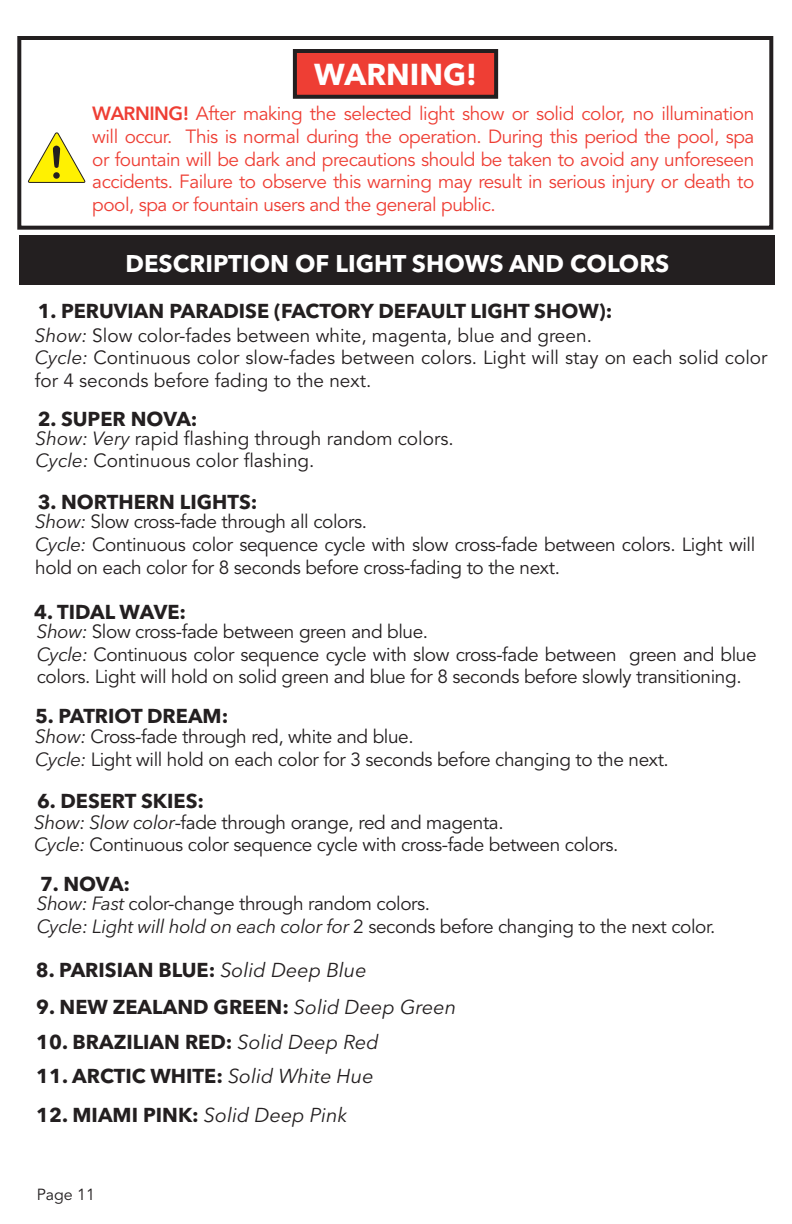
<style>
.page{position:relative;width:792px;height:1224px;background:#fff}
.page>*{position:absolute;margin:0;border:0;box-sizing:border-box;transform-origin:0 0}
.t1{font:700 30px "Avenir Next LT Pro";color:#fff}
.t2{font:700 24px "Avenir Next LT Pro";color:#fff}
.t3{font:700 20px "Avenir Next LT Pro";color:#231f20}
.t4{font:19px/22.8px "Avenir";letter-spacing:-.02em;color:#231f20}
.t5{font:19px/22.8px "Avenir";letter-spacing:-.025em;color:#ee3e34;text-align:justify}
.t6{font:19px/22.8px "Avenir";color:#231f20}
.t7{font:16px "Avenir";color:#231f20}
.s1{font-family:"Avenir Next LT Pro";font-weight:600}
.s2{font-family:"Avenir Next LT Pro";font-style:italic}
.s3{font-weight:400;font-style:italic}
</style>
<div class="page">
<div style="left:17px;top:36px;width:756px;height:194px;border:4px solid #231f20"></div>
<div style="left:19px;top:235px;width:756px;height:50px;background:#231f20"></div>
<div style="left:295px;top:51px;width:201px;height:46px;background:#ee3e34"></div>
<div style="left:293px;top:49px;width:205px;height:50px;border:4px solid #231f20"></div>
<svg style="left:28px;top:133px;width:57px;height:50px"></svg>
<p class="t1" style="left:314px;top:56px;width:164px">WARNING!</p>
<p class="t5" style="left:92px;top:103px;width:664px"><span class="s1">WARNING!</span> After making the selected light show or solid color, no illumination will occur. This is normal during the operation. During this period the pool, spa or fountain will be dark and precautions should be taken to avoid any unforeseen accidents. Failure to observe this warning may result in serious injury or death to pool, spa or fountain users and the general public.</p>
<p class="t2" style="left:125px;top:249px;width:546px">DESCRIPTION OF LIGHT SHOWS AND COLORS</p>
<p class="t3" style="left:38px;top:299px;width:576px">1. PERUVIAN PARADISE (FACTORY DEFAULT LIGHT SHOW):</p>
<p class="t6" style="left:35px;top:324px;width:559px"><span class="s2">Show:</span> Slow color-fades between white, magenta, blue and green.</p>
<p class="t6" style="left:35px;top:347px;width:734px"><span class="s2">Cycle:</span> Continuous color slow-fades between colors. Light will stay on each solid color for 4 seconds before fading to the next.</p>
<p class="t3" style="left:38px;top:406px;width:161px">2. SUPER NOVA:</p>
<p class="t6" style="left:36px;top:427px;width:420px"><span class="s2">Show: Very</span> rapid flashing through random colors.</p>
<p class="t6" style="left:36px;top:450px;width:280px"><span class="s2">Cycle:</span> Continuous color flashing.</p>
<p class="t3" style="left:38px;top:490px;width:221px">3. NORTHERN LIGHTS:</p>
<p class="t4" style="left:35px;top:511px;width:333px"><span class="s2">Show:</span> Slow cross-fade through all colors.</p>
<p class="t4" style="left:35px;top:534px;width:722px"><span class="s2">Cycle:</span> Continuous color sequence cycle with slow cross-fade between colors. Light will hold on each color for 8 seconds before cross-fading to the next.</p>
<p class="t3" style="left:34px;top:600px;width:153px">4. TIDAL WAVE:</p>
<p class="t4" style="left:37px;top:620px;width:393px"><span class="s2">Show:</span> Slow cross-fade between green and blue.</p>
<p class="t4" style="left:37px;top:643px;width:721px"><span class="s2">Cycle:</span> Continuous color sequence cycle with slow cross-fade between green and blue colors. Light will hold on solid green and blue for 8 seconds before slowly transitioning.</p>
<p class="t3" style="left:35px;top:703px;width:195px">5. PATRIOT DREAM:</p>
<p class="t4" style="left:35px;top:726px;width:380px"><span class="s2">Show:</span> Cross-fade through red, white and blue.</p>
<p class="t4" style="left:35px;top:749px;width:635px"><span class="s2">Cycle:</span> Light will hold on each color for 3 seconds before changing to the next.</p>
<p class="t3" style="left:37px;top:788px;width:169px">6. DESERT SKIES:</p>
<p class="t4" style="left:34px;top:811px;width:471px"><span class="s2">Show: Slow color</span>-fade through orange, red and magenta.</p>
<p class="t4" style="left:34px;top:834px;width:586px"><span class="s2">Cycle:</span> Continuous color sequence cycle with cross-fade between colors.</p>
<p class="t3" style="left:40px;top:872px;width:92px">7. NOVA:</p>
<p class="t4" style="left:37px;top:893px;width:395px"><span class="s2">Show: Fast</span> color-change through random colors.</p>
<p class="t4" style="left:37px;top:916px;width:680px"><span class="s2">Cycle: Light will hold on each color for</span> 2 seconds before changing to the next color.</p>
<p class="t3" style="left:36px;top:958px;width:332px">8. PARISIAN BLUE: <span class="s3">Solid Deep Blue</span></p>
<p class="t3" style="left:36px;top:995px;width:421px">9. NEW ZEALAND GREEN: <span class="s3">Solid Deep Green</span></p>
<p class="t3" style="left:36px;top:1029px;width:344px">10. BRAZILIAN RED: <span class="s3">Solid Deep Red</span></p>
<p class="t3" style="left:36px;top:1064px;width:339px">11. ARCTIC WHITE: <span class="s3">Solid White Hue</span></p>
<p class="t3" style="left:36px;top:1103px;width:312px">12. MIAMI PINK: <span class="s3">Solid Deep Pink</span></p>
<p class="t7" style="left:37px;top:1185px;width:60px">Page 11</p>
</div>
